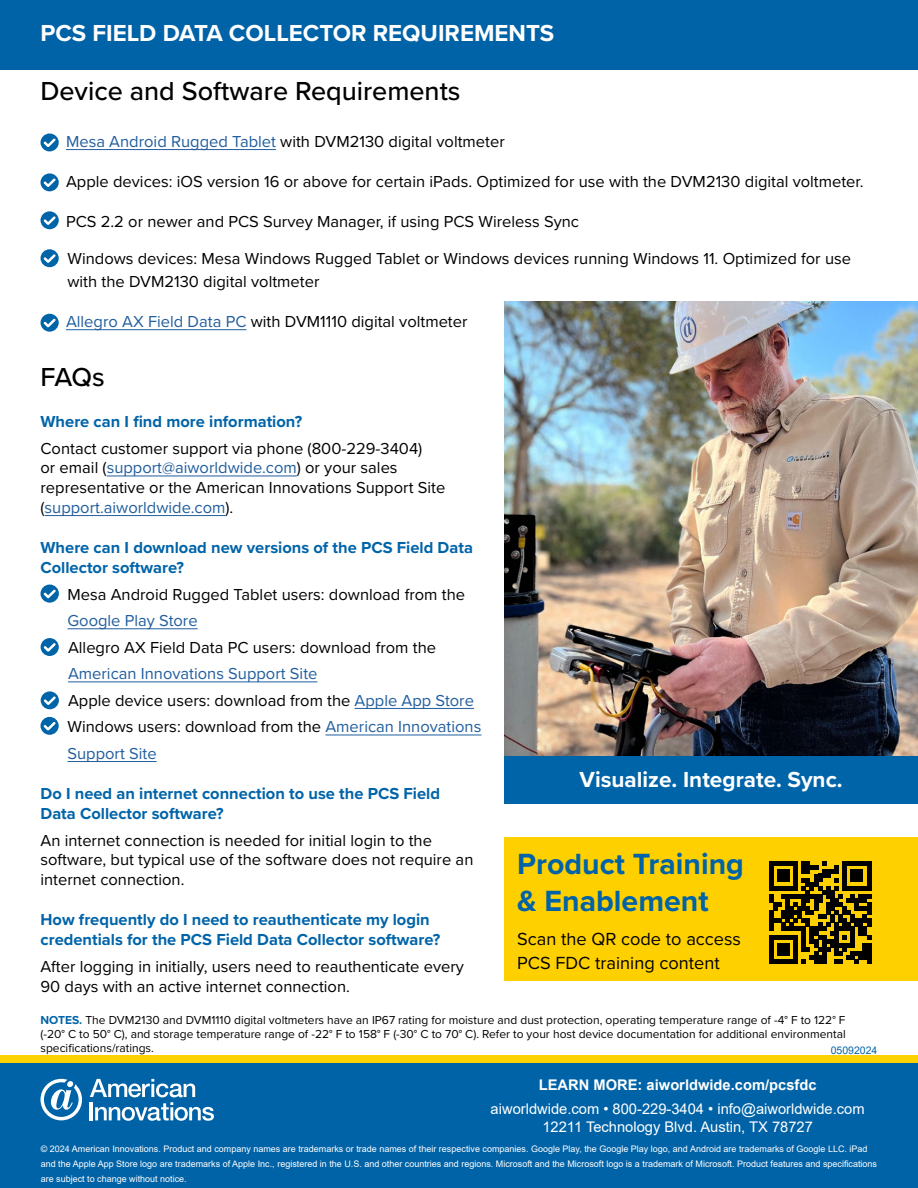
<style>
.page{position:relative;width:918px;height:1188px;background:#fff}
.page>*{position:absolute;margin:0;border:0;box-sizing:border-box;transform-origin:0 0}
.t1{font:700 30.3px/36.3px "Proxima Nova";color:#0063a7}
.t2{font:500 27px "Proxima Nova";color:#000}
.t3{font:700 24px "Proxima Nova";color:#fff}
.t4{font:700 22.65px "Proxima Nova";color:#fff}
.t5{font:18.15px/24px "Proxima Nova";color:#000}
.t6{font:16.5px/19.8px "Proxima Nova";color:#000}
.t7{font:700 16.5px/19.8px "Proxima Nova";color:#0064a9}
.t8{font:16.5px/26.5px "Proxima Nova";color:#215e9e}
.t9{font:14.7px/18px "Arial";color:#fff;text-align:center}
.t10{font:700 14.7px "Arial";color:#fff}
.t11{font:12px/14.4px "Proxima Nova";color:#000;text-align:justify}
.t12{font:10.5px "Arial";color:#0063a7}
.t13{font:9px/15px "Arial";color:#fff}
.s1{color:#215e9e}
.s2{color:#000}
.s3{font-weight:700;color:#0064a9}
</style>
<div class="page">
<div style="left:0;top:1055px;width:918px;height:81px;background:#fed103"></div>
<div style="left:0;top:1064px;width:918px;height:124px;background:#0063a7"></div>
<svg style="left:90px;top:1079px;width:124px;height:42px"></svg>
<svg style="left:40px;top:1079px;width:42px;height:41px"></svg>
<div style="left:504px;top:756px;width:414px;height:48px;background:#0064a9"></div>
<img style="left:504px;top:301px;width:414px;height:455px">
<div style="left:0;top:0;width:918px;height:69px;background:#0063a7"></div>
<hr style="left:107px;top:476px;width:190px;height:1px;background:#215e9e">
<hr style="left:45px;top:515px;width:181px;height:1px;background:#215e9e">
<hr style="left:68px;top:628px;width:130px;height:1px;background:#215e9e">
<hr style="left:68px;top:681px;width:249px;height:1px;background:#215e9e">
<hr style="left:355px;top:708px;width:119px;height:1px;background:#215e9e">
<hr style="left:325px;top:735px;width:156px;height:1px;background:#215e9e">
<hr style="left:68px;top:761px;width:89px;height:1px;background:#215e9e">
<hr style="left:66px;top:149px;width:210px;height:1px;background:#215e9e">
<hr style="left:66px;top:329px;width:181px;height:1px;background:#215e9e">
<div style="left:41px;top:134px;width:18px;height:17px;background:#0064a9;border-radius:50%"></div>
<svg style="left:44px;top:138px;width:12px;height:9px"></svg>
<div style="left:41px;top:173px;width:18px;height:18px;background:#0064a9;border-radius:50%"></div>
<svg style="left:44px;top:178px;width:12px;height:9px"></svg>
<div style="left:41px;top:211px;width:18px;height:18px;background:#0064a9;border-radius:50%"></div>
<svg style="left:44px;top:216px;width:12px;height:9px"></svg>
<div style="left:41px;top:249px;width:18px;height:18px;background:#0064a9;border-radius:50%"></div>
<svg style="left:44px;top:254px;width:12px;height:9px"></svg>
<div style="left:41px;top:314px;width:18px;height:18px;background:#0064a9;border-radius:50%"></div>
<svg style="left:44px;top:319px;width:12px;height:8px"></svg>
<div style="left:41px;top:585px;width:18px;height:18px;background:#0064a9;border-radius:50%"></div>
<svg style="left:44px;top:590px;width:12px;height:8px"></svg>
<div style="left:41px;top:638px;width:18px;height:18px;background:#0064a9;border-radius:50%"></div>
<svg style="left:44px;top:643px;width:12px;height:9px"></svg>
<div style="left:41px;top:691px;width:18px;height:18px;background:#0064a9;border-radius:50%"></div>
<svg style="left:44px;top:696px;width:12px;height:9px"></svg>
<div style="left:504px;top:837px;width:414px;height:144px;background:#ffd000"></div>
<svg style="left:769px;top:862px;width:102px;height:102px"></svg>
<svg style="left:40px;top:717px;width:19px;height:18px"></svg>
<svg style="left:44px;top:722px;width:12px;height:9px"></svg>
<h3 class="t3" style="left:40px;top:16px;width:515px">PCS FIELD DATA COLLECTOR REQUIREMENTS</h3>
<h2 class="t2" style="left:40px;top:71px;width:422px">Device and Software Requirements</h2>
<p class="t6" style="left:66px;top:131px;width:440px"><span class="s1">Mesa Android Rugged Tablet</span> with DVM2130 digital voltmeter</p>
<p class="t6" style="left:66px;top:171px;width:799px">Apple devices: iOS version 16 or above for certain iPads. Optimized for use with the DVM2130 digital voltmeter.</p>
<p class="t6" style="left:66px;top:211px;width:515px">PCS 2.2 or newer and PCS Survey Manager, if using PCS Wireless Sync</p>
<p class="t6" style="left:67px;top:246px;width:785px;line-height:23.2px">Windows devices: Mesa Windows Rugged Tablet or Windows devices running Windows 11. Optimized for use with the DVM2130 digital voltmeter</p>
<p class="t6" style="left:66px;top:311px;width:403px"><span class="s1">Allegro AX Field Data PC</span> with DVM1110 digital voltmeter</p>
<h2 class="t2" style="left:40px;top:356px;width:66px">FAQs</h2>
<p class="t7" style="left:40px;top:411px;width:263px">Where can I find more information?</p>
<p class="t6" style="left:40px;top:437px;width:406px">Contact customer support via phone (800-229-3404)<br>or email (<span class="s1">support@aiworldwide.com</span>) or your sales representative or the American Innovations Support Site (<span class="s1">support.aiworldwide.com</span>).</p>
<p class="t7" style="left:40px;top:537px;width:434px">Where can I download new versions of the PCS Field Data<br>Collector software?</p>
<p class="t6" style="left:67px;top:584px;width:399px">Mesa Android Rugged Tablet users: download from the</p>
<p class="t8" style="left:67px;top:607px;width:132px">Google Play Store</p>
<p class="t6" style="left:68px;top:637px;width:370px">Allegro AX Field Data PC users: download from the</p>
<p class="t8" style="left:67px;top:660px;width:415px">American Innovations Support Site<br><span class="s2">Apple device users: download from the</span> Apple App Store <span class="s2">Windows users: download from the</span> American Innovations Support Site</p>
<p class="t7" style="left:40px;top:783px;width:401px">Do I need an internet connection to use the PCS Field<br>Data Collector software?</p>
<p class="t6" style="left:40px;top:829px;width:434px">An internet connection is needed for initial login to the software, but typical use of the software does not require an internet connection.</p>
<p class="t7" style="left:40px;top:910px;width:401px">How frequently do I need to reauthenticate my login credentials for the PCS Field Data Collector software?</p>
<p class="t6" style="left:40px;top:956px;width:425px">After logging in initially, users need to reauthenticate every<br>90 days with an active internet connection.</p>
<p class="t11" style="left:40px;top:1012px;width:807px"><span class="s3">NOTES.</span> The DVM2130 and DVM1110 digital voltmeters have an IP67 rating for moisture and dust protection, operating temperature range of -4° F to 122° F (-20° C to 50° C), and storage temperature range of -22° F to 158° F (-30° C to 70° C). Refer to your host device documentation for additional environmental specifications/ratings.</p>
<h3 class="t4" style="left:580px;top:763px;width:265px">Visualize. Integrate. Sync.</h3>
<h1 class="t1" style="left:517px;top:845px;width:228px">Product Training &amp; Enablement</h1>
<p class="t5" style="left:517px;top:926px;width:225px">Scan the QR code to access<br>PCS FDC training content</p>
<p class="t12" style="left:831px;top:1043px;width:48px">05092024</p>
<p class="t10" style="left:539px;top:1074px;width:279px">LEARN MORE: aiworldwide.com/pcsfdc</p>
<p class="t9" style="left:491px;top:1099px;width:376px">aiworldwide.com • 800-229-3404 • info@aiworldwide.com<br>12211 Technology Blvd. Austin, TX 78727</p>
<p class="t13" style="left:41px;top:1141px;width:838px">© 2024 American Innovations. Product and company names are trademarks or trade names of their respective companies. Google Play, the Google Play logo, and Android are trademarks of Google LLC. iPad and the Apple App Store logo are trademarks of Apple Inc., registered in the U.S. and other countries and regions. Microsoft and the Microsoft logo is a trademark of Microsoft. Product features and specifications are subject to change without notice.</p>
</div>
